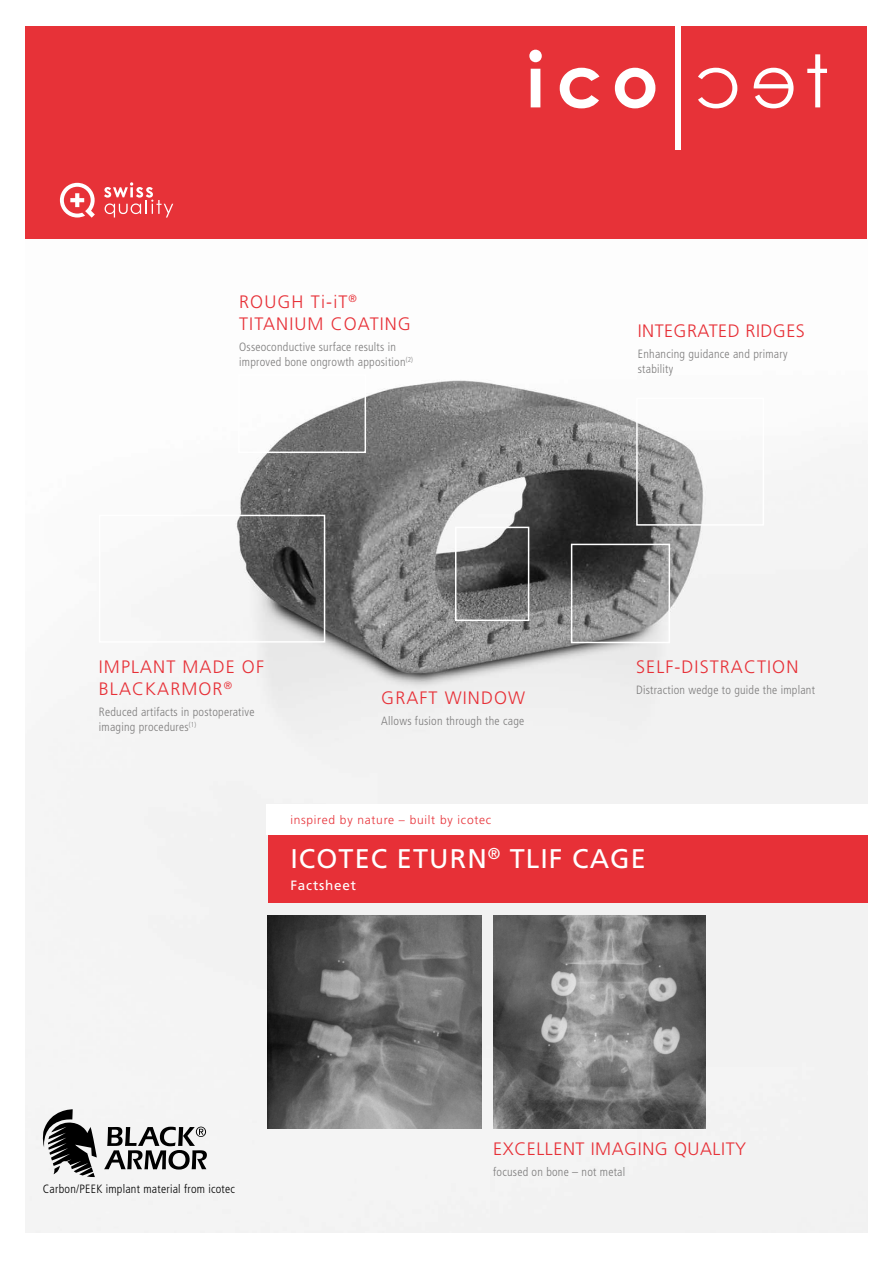
<style>
.page{position:relative;width:893px;height:1263px;background:#fff}
.page>*{position:absolute;margin:0;border:0;box-sizing:border-box;transform-origin:0 0}
.t1{font:27px "Frutiger LT Pro";letter-spacing:.04em;color:#fff}
.t2{font:300 18px/21.6px "Frutiger LT Pro";letter-spacing:.06em;color:#e73037}
.t3{font:300 18px "Frutiger LT Pro";letter-spacing:.03em;color:#e73037}
.t4{font:300 18px "Frutiger LT Pro";letter-spacing:.025em;color:#e73037}
.t5{font:13.5px "Frutiger LT Pro";letter-spacing:.06em;color:#fff}
.t6{font:300 condensed 12px/15px "Frutiger LT Pro";letter-spacing:.02em;color:#7c7b7b}
.t7{font:300 condensed 12px "Frutiger LT Pro";letter-spacing:.02em;color:#000}
.t8{font:300 12px "Frutiger LT Pro";letter-spacing:.06em;color:#e73037}
</style>
<div class="page">
<img style="left:26px;top:380px;width:841px;height:853px">
<div style="left:26px;top:26px;width:841px;height:213px;background:#e73238"></div>
<svg style="left:807px;top:54px;width:20px;height:53px"></svg>
<svg style="left:754px;top:68px;width:39px;height:40px"></svg>
<svg style="left:698px;top:68px;width:39px;height:40px"></svg>
<div style="left:676px;top:25px;width:5px;height:124px;background:#fff"></div>
<svg style="left:560px;top:68px;width:39px;height:40px"></svg>
<svg style="left:615px;top:68px;width:40px;height:40px"></svg>
<svg style="left:529px;top:50px;width:13px;height:57px"></svg>
<svg style="left:60px;top:183px;width:35px;height:35px"></svg>
<svg style="left:104px;top:182px;width:69px;height:35px"></svg>
<svg style="left:104px;top:1126px;width:103px;height:43px"></svg>
<svg style="left:43px;top:1109px;width:54px;height:68px"></svg>
<div style="left:268px;top:835px;width:599px;height:68px;background:#e73037"></div>
<div style="left:267px;top:804px;width:608px;height:30px;background:#fff"></div>
<div style="left:238px;top:374px;width:128px;height:79px;border:2px solid #fff"></div>
<div style="left:636px;top:398px;width:128px;height:128px;border:2px solid #fff"></div>
<div style="left:99px;top:515px;width:226px;height:128px;border:2px solid #fff"></div>
<img style="left:493px;top:915px;width:213px;height:213px">
<img style="left:268px;top:915px;width:213px;height:213px">
<div style="left:455px;top:527px;width:74px;height:94px;border:2px solid #fff"></div>
<div style="left:571px;top:544px;width:99px;height:99px;border:2px solid #fff"></div>
<h2 class="t2" style="left:239px;top:291px;width:173px">ROUGH Ti-iT<sup>®<br></sup>TITANIUM COATING</h2>
<p class="t6" style="left:239px;top:339px;width:175px">Osseoconductive surface results in improved bone ongrowth apposition<sup>(2)</sup></p>
<h2 class="t4" style="left:638px;top:321px;width:169px">INTEGRATED RIDGES</h2>
<p class="t6" style="left:638px;top:347px;width:151px">Enhancing guidance and primary stability</p>
<h2 class="t2" style="left:99px;top:656px;width:167px">IMPLANT MADE OF<br>BLACKARMOR<sup>®</sup></h2>
<p class="t6" style="left:99px;top:704px;width:157px">Reduced artifacts in postoperative imaging procedures<sup>(1)</sup></p>
<h2 class="t2" style="left:381px;top:687px;width:145px">GRAFT WINDOW</h2>
<p class="t6" style="left:381px;top:713px;width:144px">Allows fusion through the cage</p>
<p class="t8" style="left:290px;top:813px;width:202px">inspired by nature – built by icotec</p>
<h2 class="t2" style="left:636px;top:656px;width:164px">SELF-DISTRACTION</h2>
<p class="t6" style="left:636px;top:683px;width:180px">Distraction wedge to guide the implant</p>
<h1 class="t1" style="left:290px;top:842px;width:357px">ICOTEC ETURN<sup>®</sup> TLIF CAGE</h1>
<p class="t5" style="left:290px;top:877px;width:67px">Factsheet</p>
<p class="t7" style="left:43px;top:1182px;width:194px">Carbon/PEEK implant material from icotec</p>
<h2 class="t3" style="left:493px;top:1139px;width:254px">EXCELLENT IMAGING QUALITY</h2>
<p class="t6" style="left:493px;top:1165px;width:134px">focused on bone – not metal</p>
</div>
